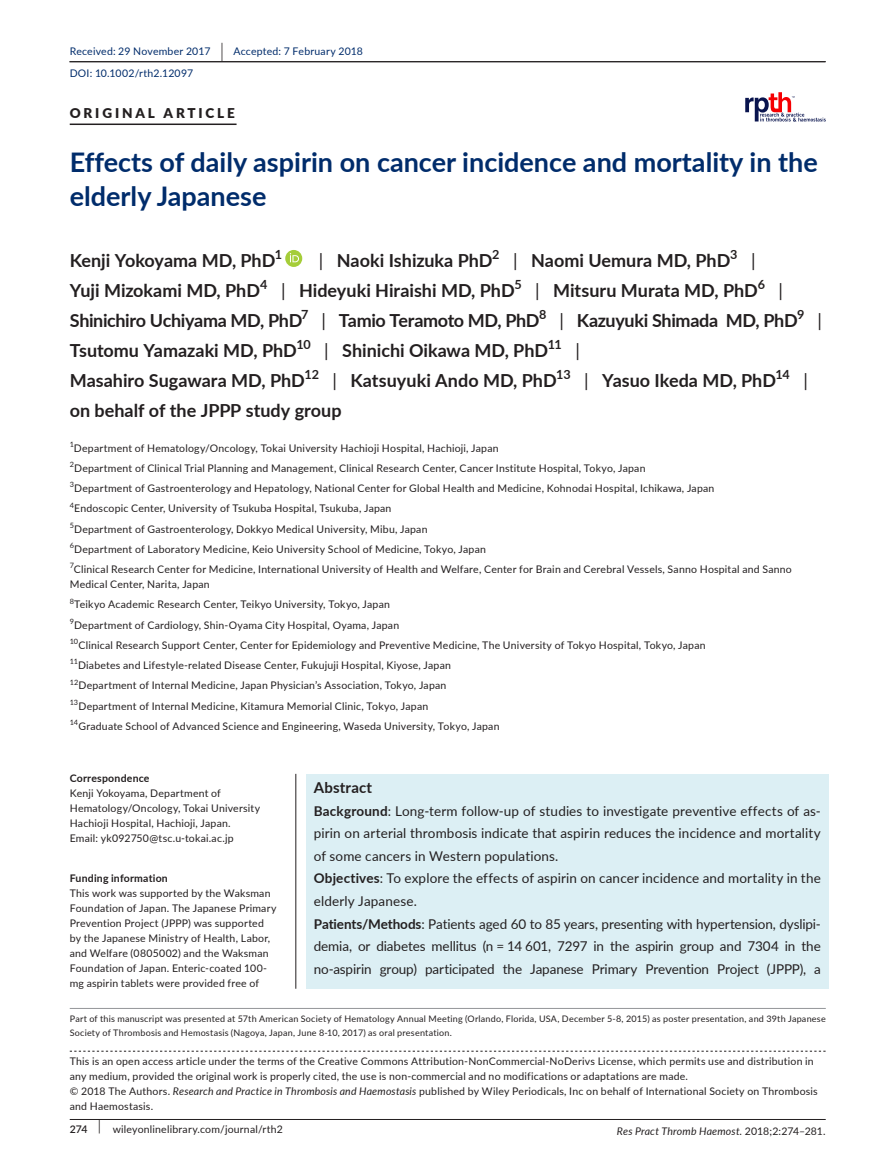
<style>
.page{position:relative;width:893px;height:1174px;background:#fff}
.page>*{position:absolute;margin:0;border:0;box-sizing:border-box;transform-origin:0 0}
.t1{font:700 27px/34.5px "Lato";color:#002c6b}
.t2{font:700 18px "Lato";color:#231f20}
.t3{font:700 18px "Lato";letter-spacing:-.02em;color:#231f20}
.t4{font:18px "Lato";color:#231f20}
.t5{font:700 15px "Lato";letter-spacing:.015em;color:#231f20}
.t6{font:13.5px/22.5px "Lato";letter-spacing:.005em;color:#231f20}
.t7{font:900 13.5px "Lato";letter-spacing:.21em;color:#231f20}
.t8{font:700 12.6px "Lato";letter-spacing:-.015em;color:#231f20}
.t9{font:10.5px/20.2px "Lato";letter-spacing:.02em;color:#231f20}
.t10{font:10.5px/21.8px "Lato";letter-spacing:.015em;color:#002c6b}
.t11{font:italic 10.5px "Lato";letter-spacing:.02em;color:#231f20}
.t12{font:700 10.5px "Lato";letter-spacing:.02em;color:#231f20}
.t13{font:9px/13.5px "Lato";letter-spacing:.025em;color:#231f20}
.s1{font-size:19.65px;color:#231f20}
.s2{font-weight:400}
.s3{font-weight:700}
.s4{font-style:italic}
.s5{font-weight:600}
.s6{font-style:normal}
</style>
<div class="page">
<hr style="left:70px;top:1119px;width:756px;height:1px;background:#231f20">
<svg style="left:745px;top:92px;width:81px;height:30px"></svg>
<hr style="left:69px;top:61px;width:756px;height:1px;background:#231f20">
<hr style="left:70px;top:61px;width:756px;height:1px;background:#231f20">
<hr style="left:70px;top:123px;width:167px;height:2px;background:#231f20">
<div style="left:285px;top:250px;width:17px;height:17px;background:#a5cd39;border-radius:50%"></div>
<svg style="left:290px;top:253px;width:9px;height:9px"></svg>
<svg style="left:70px;top:1050px;width:756px;height:1px"></svg>
<hr style="left:70px;top:1008px;width:756px;height:1px;background:#939598">
<div style="left:306px;top:774px;width:522px;height:214px;background:#dceff4"></div>
<hr style="left:295px;top:774px;width:1px;height:214px;background:#231f20">
<p class="t10" style="left:70px;top:40px;width:295px">Received: 29 November 2017 <span class="s1">|</span> Accepted: 7 February 2018<br>DOI: 10.1002/rth2.12097</p>
<p class="t7" style="left:70px;top:102px;width:167px">ORIGINAL ARTICLE</p>
<h1 class="t1" style="left:70px;top:143px;width:750px">Effects of daily aspirin on cancer incidence and mortality in the elderly Japanese</h1>
<h2 class="t2" style="left:70px;top:247px;width:207px">Kenji Yokoyama MD, PhD</h2>
<p class="t8" style="left:275px;top:245px;width:9px">1</p>
<h2 class="t2" style="left:319px;top:247px;width:175px"><span class="s2">|</span> Naoki Ishizuka PhD</h2>
<p class="t8" style="left:492px;top:245px;width:9px">2</p>
<h2 class="t2" style="left:513px;top:247px;width:219px"><span class="s2">|</span> Naomi Uemura MD, PhD</h2>
<p class="t8" style="left:730px;top:245px;width:9px">3</p>
<h2 class="t4" style="left:751px;top:247px;width:6px">|</h2>
<h2 class="t2" style="left:70px;top:277px;width:192px">Yuji Mizokami MD, PhD</h2>
<p class="t8" style="left:260px;top:275px;width:9px">4</p>
<h2 class="t2" style="left:281px;top:277px;width:235px"><span class="s2">|</span> Hideyuki Hiraishi MD, PhD</h2>
<p class="t8" style="left:514px;top:275px;width:9px">5</p>
<h2 class="t2" style="left:535px;top:277px;width:224px"><span class="s2">|</span> Mitsuru Murata MD, PhD</h2>
<p class="t8" style="left:758px;top:275px;width:9px">6</p>
<h2 class="t4" style="left:779px;top:277px;width:6px">|</h2>
<h2 class="t3" style="left:70px;top:307px;width:234px">Shinichiro Uchiyama MD, PhD</h2>
<p class="t8" style="left:301px;top:305px;width:9px">7</p>
<h2 class="t3" style="left:321px;top:307px;width:220px"><span class="s2">|</span> Tamio Teramoto MD, PhD</h2>
<p class="t8" style="left:539px;top:305px;width:9px">8</p>
<h2 class="t3" style="left:560px;top:307px;width:240px"><span class="s2">|</span> Kazuyuki Shimada MD, PhD</h2>
<p class="t8" style="left:797px;top:305px;width:9px">9</p>
<h2 class="t4" style="left:817px;top:307px;width:6px">|</h2>
<h2 class="t2" style="left:70px;top:337px;width:229px">Tsutomu Yamazaki MD, PhD</h2>
<p class="t8" style="left:296px;top:335px;width:16px">10</p>
<h2 class="t2" style="left:324px;top:337px;width:225px"><span class="s2">|</span> Shinichi Oikawa MD, PhD</h2>
<p class="t8" style="left:548px;top:335px;width:16px">11</p>
<h2 class="t4" style="left:575px;top:337px;width:6px">|</h2>
<h2 class="t2" style="left:70px;top:367px;width:237px">Masahiro Sugawara MD, PhD</h2>
<p class="t8" style="left:304px;top:365px;width:16px">12</p>
<h2 class="t2" style="left:332px;top:367px;width:226px"><span class="s2">|</span> Katsuyuki Ando MD, PhD</h2>
<p class="t8" style="left:556px;top:365px;width:16px">13</p>
<h2 class="t2" style="left:584px;top:367px;width:193px"><span class="s2">|</span> Yasuo Ikeda MD, PhD</h2>
<p class="t8" style="left:776px;top:365px;width:16px">14</p>
<h2 class="t4" style="left:803px;top:367px;width:6px">|</h2>
<h2 class="t2" style="left:70px;top:397px;width:273px">on behalf of the JPPP study group</h2>
<p class="t9" style="left:70px;top:437px;width:724px"><sup>1</sup>Department of Hematology/Oncology, Tokai University Hachioji Hospital, Hachioji, Japan<br><sup>2</sup>Department of Clinical Trial Planning and Management, Clinical Research Center, Cancer Institute Hospital, Tokyo, Japan<br><sup>3</sup>Department of Gastroenterology and Hepatology, National Center for Global Health and Medicine, Kohnodai Hospital, Ichikawa, Japan<br><sup>4</sup>Endoscopic Center, University of Tsukuba Hospital, Tsukuba, Japan<br><sup>5</sup>Department of Gastroenterology, Dokkyo Medical University, Mibu, Japan<br><sup>6</sup>Department of Laboratory Medicine, Keio University School of Medicine, Tokyo, Japan<br><sup>7</sup>Clinical Research Center for Medicine, International University of Health and Welfare, Center for Brain and Cerebral Vessels, Sanno Hospital and Sanno</p>
<p class="t9" style="left:70px;top:573px;width:637px">Medical Center, Narita, Japan<br><sup>8</sup>Teikyo Academic Research Center, Teikyo University, Tokyo, Japan<br><sup>9</sup>Department of Cardiology, Shin-Oyama City Hospital, Oyama, Japan<br><sup>10</sup>Clinical Research Support Center, Center for Epidemiology and Preventive Medicine, The University of Tokyo Hospital, Tokyo, Japan <sup>11</sup>Diabetes and Lifestyle-related Disease Center, Fukujuji Hospital, Kiyose, Japan<br><sup>12</sup>Department of Internal Medicine, Japan Physician’s Association, Tokyo, Japan<br><sup>13</sup>Department of Internal Medicine, Kitamura Memorial Clinic, Tokyo, Japan<br><sup>14</sup>Graduate School of Advanced Science and Engineering, Waseda University, Tokyo, Japan</p>
<p class="t12" style="left:70px;top:770px;width:81px">Correspondence</p>
<p class="t9" style="left:70px;top:785px;width:192px;line-height:15px">Kenji Yokoyama, Department of Hematology/Oncology, Tokai University Hachioji Hospital, Hachioji, Japan.<br>Email: yk092750@tsc.u-tokai.ac.jp</p>
<p class="t12" style="left:70px;top:870px;width:100px">Funding information</p>
<p class="t9" style="left:70px;top:885px;width:208px;line-height:15px">This work was supported by the Waksman Foundation of Japan. The Japanese Primary Prevention Project (JPPP) was supported by the Japanese Ministry of Health, Labor, and Welfare (0805002) and the Waksman Foundation of Japan. Enteric-coated 100- mg aspirin tablets were provided free of</p>
<h3 class="t5" style="left:314px;top:777px;width:60px">Abstract</h3>
<p class="t6" style="left:314px;top:799px;width:508px"><span class="s3">Background</span>: Long-term follow-up of studies to investigate preventive effects of as&shy;pirin on arterial thrombosis indicate that aspirin reduces the incidence and mortality of some cancers in Western populations.<br><span class="s3">Objectives</span>: To explore the effects of aspirin on cancer incidence and mortality in the elderly Japanese.<br><span class="s3">Patients/Methods</span>: Patients aged 60 to 85 years, presenting with hypertension, dyslipi&shy;demia, or diabetes mellitus (n = 14 601, 7297 in the aspirin group and 7304 in the no-aspirin group) participated the Japanese Primary Prevention Project (JPPP), a</p>
<p class="t13" style="left:70px;top:1012px;width:757px">Part of this manuscript was presented at 57th American Society of Hematology Annual Meeting (Orlando, Florida, USA, December 5-8, 2015) as poster presentation, and 39th Japanese<br>Society of Thrombosis and Hemostasis (Nagoya, Japan, June 8-10, 2017) as oral presentation.</p>
<p class="t9" style="left:70px;top:1053px;width:749px;line-height:15px">This is an open access article under the terms of the Creative Commons Attribution-NonCommercial-NoDerivs License, which permits use and distribution in any medium, provided the original work is properly cited, the use is non-commercial and no modifications or adaptations are made.<br>© 2018 The Authors. <span class="s4">Research and Practice in Thrombosis and Haemostasis</span> published by Wiley Periodicals, Inc on behalf of International Society on Thrombosis and Haemostasis.</p>
<p class="t9" style="left:70px;top:1119px;width:215px"><span class="s5">274</span> <sup>|</sup> wileyonlinelibrary.com/journal/rth2</p>
<p class="t11" style="left:617px;top:1123px;width:210px">Res Pract Thromb Haemost. <span class="s6">2018;2:274–281.</span></p>
</div>
